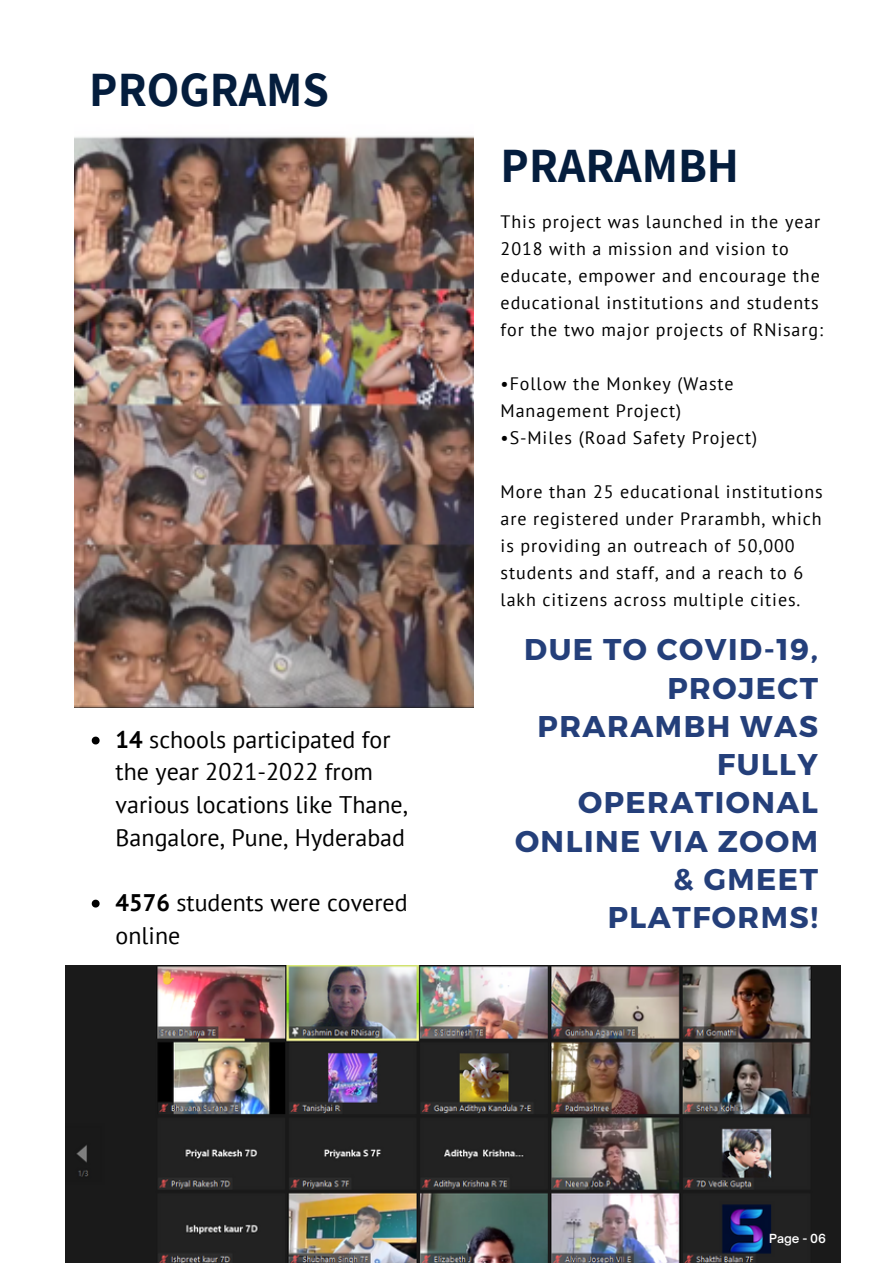
<style>
.page{position:relative;width:893px;height:1264px;background:#fff}
.page>*{position:absolute;margin:0;border:0;box-sizing:border-box;transform-origin:0 0}
.t1{font:700 48px "Assistant";color:#041d3d}
.t2{font:700 30px/38.2px "Montserrat";letter-spacing:.05em;color:#243f7a;text-align:right}
.t3{font:24px/32.5px "PT Sans";color:#000}
.t4{font:18px/27px "PT Sans";letter-spacing:.05em;color:#000}
.t5{font:600 12px "Open Sauce One";color:#fff}
.s1{font-weight:700}
</style>
<div class="page">
<img style="left:75px;top:136px;width:398px;height:571px">
<img style="left:65px;top:965px;width:775px;height:297px">
<svg style="left:92px;top:736px;width:8px;height:8px"></svg>
<svg style="left:92px;top:899px;width:8px;height:8px"></svg>
<h1 class="t1" style="left:89px;top:57px;width:241px">PROGRAMS</h1>
<h3 class="t3" style="left:116px;top:722px;width:294px"><span class="s1">14</span> schools participated for the year 2021-2022 from various locations like Thane,<br>Bangalore, Pune, Hyderabad</h3>
<h3 class="t3" style="left:116px;top:885px;width:293px"><span class="s1">4576</span> students were covered online</h3>
<h1 class="t1" style="left:500px;top:133px;width:240px">PRARAMBH</h1>
<p class="t4" style="left:500px;top:208px;width:324px">This project was launched in the year 2018 with a mission and vision to educate, empower and encourage the educational institutions and students for the two major projects of RNisarg:</p>
<p class="t4" style="left:500px;top:369px;width:234px">•Follow the Monkey (Waste<br>Management Project)</p>
<p class="t4" style="left:500px;top:423px;width:258px">•S-Miles (Road Safety Project)</p>
<p class="t4" style="left:500px;top:477px;width:324px">More than 25 educational institutions are registered under Prarambh, which is providing an outreach of 50,000 students and staff, and a reach to 6 lakh citizens across multiple cities.</p>
<h2 class="t2" style="left:515px;top:629px;width:304px">DUE TO COVID-19,<br>PROJECT<br>PRARAMBH WAS<br>FULLY<br>OPERATIONAL<br>ONLINE VIA ZOOM &amp; GMEET<br>PLATFORMS!</h2>
<p class="t5" style="left:769px;top:1230px;width:58px">Page - 06</p>
</div>
